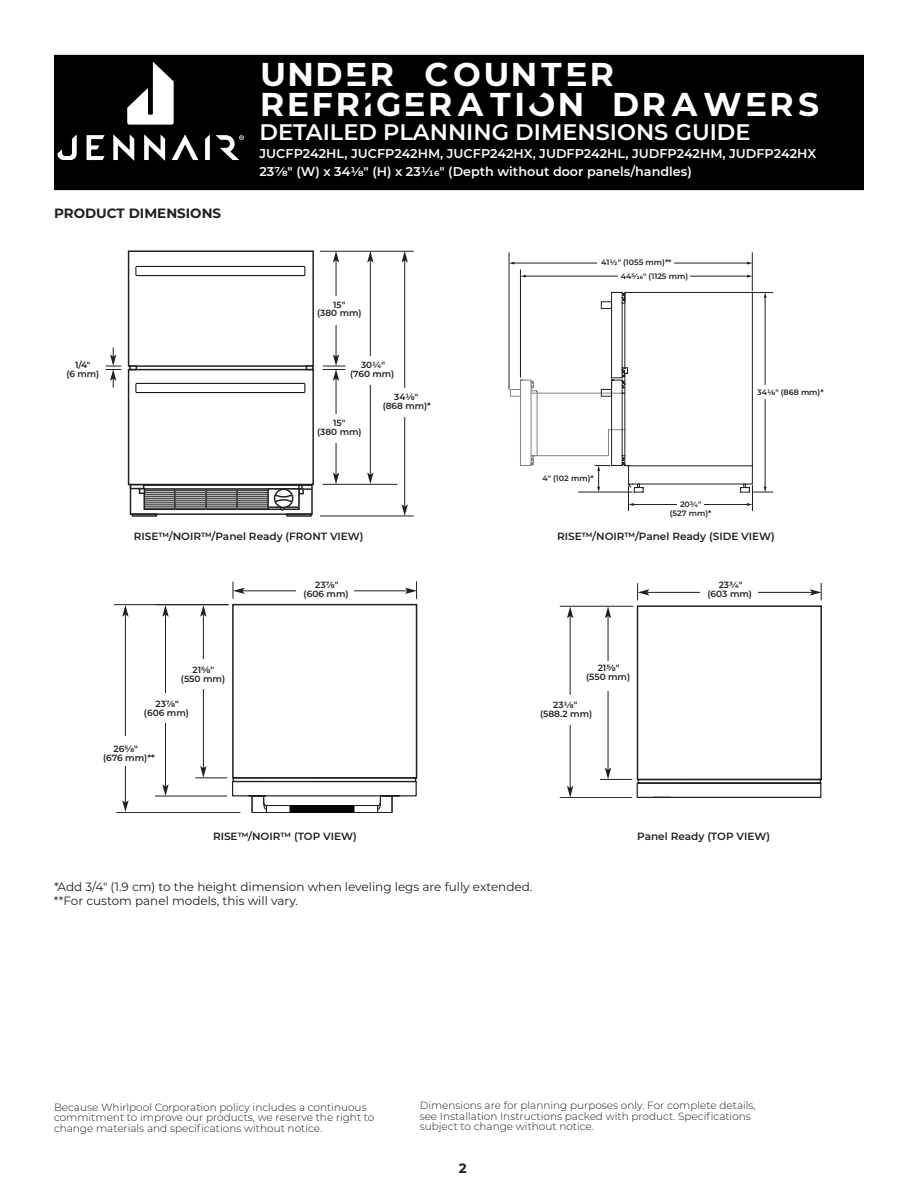
<style>
.page{position:relative;width:918px;height:1188px;background:#fff}
.page>*{position:absolute;margin:0;border:0;box-sizing:border-box;transform-origin:0 0}
.t1{font:33px/30px "Defiant Sans Regular";color:#fff}
.t2{font:600 22.5px "Montserrat";color:#fff}
.t3{font:700 13.5px "Montserrat";color:#231f20}
.t4{font:600 12.75px/18px "Montserrat";color:#fefafc}
.t5{font:12px/13.5px "Montserrat";color:#231f20}
.t6{font:300 10.5px/10.5px "Montserrat";color:#231f20}
.t7{font:600 10.5px "Montserrat";color:#231f20}
.t8{font:600 9px/9px "Montserrat";color:#231f20;text-align:center}
.t9{font:600 8.85px/8.9px "Montserrat";color:#231f20;text-align:center}
.t10{font:600 7.8px/9.4px "Montserrat";color:#231f20;text-align:center}
</style>
<div class="page">
<div style="left:55px;top:56px;width:808px;height:133px;background:#000"></div>
<div style="left:54px;top:55px;width:810px;height:135px;border:2px solid #000"></div>
<svg style="left:87px;top:135px;width:18px;height:25px"></svg>
<svg style="left:144px;top:135px;width:21px;height:26px"></svg>
<svg style="left:172px;top:135px;width:26px;height:25px"></svg>
<svg style="left:205px;top:135px;width:5px;height:25px"></svg>
<svg style="left:113px;top:135px;width:21px;height:26px"></svg>
<svg style="left:57px;top:135px;width:20px;height:25px"></svg>
<svg style="left:127px;top:62px;width:47px;height:63px"></svg>
<svg style="left:216px;top:135px;width:28px;height:25px"></svg>
<div style="left:128px;top:251px;width:186px;height:116px;border:1px solid #231f20"></div>
<div style="left:128px;top:369px;width:186px;height:116px;border:1px solid #231f20"></div>
<div style="left:129px;top:365px;width:8px;height:5px;border:1px solid #231f20"></div>
<div style="left:306px;top:365px;width:8px;height:5px;border:1px solid #231f20"></div>
<svg style="left:132px;top:486px;width:141px;height:25px"></svg>
<div style="left:130px;top:484px;width:183px;height:31px;border:1px solid #231f20"></div>
<div style="left:144px;top:489px;width:155px;height:20px;background:linear-gradient(to bottom,#c7c6c6,#9f9d9d)"></div>
<div style="left:143px;top:488px;width:156px;height:22px;border:1px solid #231f20"></div>
<hr style="left:144px;top:508px;width:124px;height:1px;background:#231f20">
<hr style="left:144px;top:506px;width:124px;height:1px;background:#231f20">
<hr style="left:144px;top:504px;width:124px;height:1px;background:#231f20">
<hr style="left:144px;top:502px;width:124px;height:1px;background:#231f20">
<hr style="left:144px;top:500px;width:124px;height:1px;background:#231f20">
<hr style="left:144px;top:498px;width:124px;height:1px;background:#231f20">
<hr style="left:144px;top:496px;width:124px;height:1px;background:#231f20">
<hr style="left:144px;top:494px;width:124px;height:1px;background:#231f20">
<hr style="left:144px;top:492px;width:124px;height:1px;background:#231f20">
<hr style="left:144px;top:490px;width:124px;height:1px;background:#231f20">
<hr style="left:174px;top:489px;width:2px;height:20px;background:#231f20">
<hr style="left:205px;top:489px;width:2px;height:20px;background:#231f20">
<hr style="left:236px;top:489px;width:2px;height:20px;background:#231f20">
<hr style="left:131px;top:485px;width:13px;height:4px;background:#fff">
<div style="left:130px;top:484px;width:14px;height:5px;border:1px solid #231f20"></div>
<svg style="left:139px;top:488px;width:6px;height:6px"></svg>
<svg style="left:130px;top:513px;width:29px;height:4px"></svg>
<div style="left:268px;top:489px;width:31px;height:20px;background:#fff"></div>
<div style="left:267px;top:488px;width:33px;height:22px;border:1px solid #231f20"></div>
<hr style="left:268px;top:506px;width:31px;height:2px;background:#231f20">
<svg style="left:273px;top:484px;width:40px;height:33px"></svg>
<hr style="left:320px;top:251px;width:94px;height:1px;background:#231f20">
<hr style="left:320px;top:516px;width:94px;height:1px;background:#231f20">
<hr style="left:336px;top:260px;width:1px;height:97px;background:#231f20">
<svg style="left:333px;top:251px;width:6px;height:12px"></svg>
<hr style="left:404px;top:260px;width:1px;height:247px;background:#231f20">
<svg style="left:402px;top:504px;width:6px;height:12px"></svg>
<svg style="left:402px;top:251px;width:6px;height:12px"></svg>
<hr style="left:370px;top:260px;width:1px;height:215px;background:#231f20">
<svg style="left:367px;top:472px;width:6px;height:12px"></svg>
<svg style="left:367px;top:251px;width:6px;height:12px"></svg>
<div style="left:316px;top:296px;width:48px;height:29px;background:#fff"></div>
<hr style="left:336px;top:379px;width:1px;height:96px;background:#231f20">
<hr style="left:323px;top:484px;width:75px;height:1px;background:#231f20">
<svg style="left:333px;top:473px;width:6px;height:11px"></svg>
<svg style="left:323px;top:354px;width:22px;height:27px"></svg>
<div style="left:316px;top:414px;width:48px;height:29px;background:#fff"></div>
<div style="left:382px;top:388px;width:44px;height:29px;background:#fff"></div>
<div style="left:350px;top:356px;width:44px;height:29px;background:#fff"></div>
<svg style="left:105px;top:348px;width:16px;height:40px"></svg>
<svg style="left:130px;top:266px;width:183px;height:127px"></svg>
<div style="left:232px;top:604px;width:185px;height:175px;border:2px solid #231f20"></div>
<hr style="left:243px;top:590px;width:164px;height:1px;background:#231f20">
<svg style="left:233px;top:582px;width:12px;height:17px"></svg>
<svg style="left:405px;top:581px;width:12px;height:18px"></svg>
<div style="left:296px;top:585px;width:57px;height:13px;background:#fff"></div>
<hr style="left:165px;top:615px;width:1px;height:171px;background:#231f20">
<hr style="left:195px;top:777px;width:32px;height:1px;background:#231f20">
<hr style="left:155px;top:796px;width:72px;height:1px;background:#231f20">
<svg style="left:162px;top:784px;width:7px;height:12px"></svg>
<svg style="left:162px;top:605px;width:7px;height:12px"></svg>
<div style="left:142px;top:694px;width:52px;height:29px;background:#fff"></div>
<hr style="left:203px;top:615px;width:1px;height:153px;background:#231f20">
<svg style="left:200px;top:766px;width:7px;height:12px"></svg>
<svg style="left:200px;top:605px;width:7px;height:12px"></svg>
<div style="left:180px;top:659px;width:47px;height:30px;background:#fff"></div>
<hr style="left:114px;top:604px;width:115px;height:1px;background:#231f20">
<hr style="left:125px;top:615px;width:1px;height:187px;background:#231f20">
<hr style="left:116px;top:812px;width:124px;height:1px;background:#231f20">
<svg style="left:122px;top:800px;width:7px;height:12px"></svg>
<svg style="left:122px;top:605px;width:7px;height:12px"></svg>
<div style="left:102px;top:736px;width:47px;height:29px;background:#fff"></div>
<svg style="left:231px;top:777px;width:186px;height:36px"></svg>
<div style="left:637px;top:605px;width:185px;height:175px;border:2px solid #231f20"></div>
<hr style="left:647px;top:592px;width:165px;height:1px;background:#231f20">
<svg style="left:637px;top:583px;width:12px;height:17px"></svg>
<svg style="left:810px;top:583px;width:12px;height:17px"></svg>
<div style="left:701px;top:586px;width:57px;height:13px;background:#fff"></div>
<hr style="left:560px;top:606px;width:73px;height:1px;background:#231f20">
<hr style="left:570px;top:616px;width:1px;height:172px;background:#231f20">
<hr style="left:600px;top:779px;width:32px;height:1px;background:#231f20">
<hr style="left:560px;top:797px;width:72px;height:1px;background:#231f20">
<svg style="left:567px;top:786px;width:6px;height:12px"></svg>
<svg style="left:567px;top:607px;width:6px;height:11px"></svg>
<div style="left:547px;top:695px;width:51px;height:29px;background:#fff"></div>
<hr style="left:608px;top:616px;width:1px;height:154px;background:#231f20">
<svg style="left:605px;top:768px;width:6px;height:11px"></svg>
<svg style="left:605px;top:607px;width:6px;height:11px"></svg>
<div style="left:585px;top:661px;width:47px;height:29px;background:#fff"></div>
<svg style="left:636px;top:778px;width:186px;height:20px"></svg>
<hr style="left:525px;top:276px;width:223px;height:1px;background:#231f20">
<svg style="left:747px;top:275px;width:5px;height:3px"></svg>
<svg style="left:521px;top:275px;width:5px;height:3px"></svg>
<hr style="left:509px;top:252px;width:1px;height:137px;background:#231f20">
<hr style="left:520px;top:270px;width:1px;height:108px;background:#231f20">
<hr style="left:752px;top:252px;width:1px;height:39px;background:#231f20">
<div style="left:618px;top:270px;width:72px;height:13px;background:#fff"></div>
<hr style="left:513px;top:263px;width:235px;height:1px;background:#231f20">
<svg style="left:747px;top:262px;width:5px;height:3px"></svg>
<svg style="left:509px;top:262px;width:5px;height:3px"></svg>
<div style="left:597px;top:256px;width:77px;height:14px;background:#fff"></div>
<svg style="left:520px;top:292px;width:253px;height:219px"></svg>
<div style="left:510px;top:389px;width:11px;height:8px;border:1px solid #808385"></div>
<p class="t3" style="left:54px;top:207px;width:169px">PRODUCT DIMENSIONS</p>
<p class="t9" style="left:66px;top:360px;width:34px">1/4"<br>(6 mm)</p>
<h1 class="t1" style="left:260px;top:61px;width:564px">UNDER COUNTER<br>REFRIGERATION DRAWERS</h1>
<h2 class="t2" style="left:260px;top:121px;width:493px">DETAILED PLANNING DIMENSIONS GUIDE</h2>
<p class="t4" style="left:260px;top:145px;width:558px">JUCFP242HL, JUCFP242HM, JUCFP242HX, JUDFP242HL, JUDFP242HM, JUDFP242HX<br>237/8" (W) x 341/8" (H) x 231/16" (Depth without door panels/handles)</p>
<p class="t10" style="left:601px;top:258px;width:72px">411⁄2" (1055 mm)**</p>
<p class="t9" style="left:317px;top:300px;width:46px">15"<br>(380 mm)</p>
<p class="t9" style="left:350px;top:360px;width:46px">30¼" (760 mm)</p>
<p class="t9" style="left:383px;top:393px;width:50px">34⅛"<br>(868 mm)*</p>
<p class="t9" style="left:317px;top:419px;width:46px">15"<br>(380 mm)</p>
<p class="t10" style="left:621px;top:272px;width:69px">445⁄16" (1125 mm)</p>
<p class="t10" style="left:543px;top:474px;width:53px">4" (102 mm)*</p>
<p class="t10" style="left:670px;top:500px;width:43px">203⁄4"<br>(527 mm)*</p>
<p class="t10" style="left:757px;top:388px;width:68px">341⁄8" (868 mm)*</p>
<p class="t7" style="left:134px;top:531px;width:231px">RISE™/NOIR™/Panel Ready (FRONT VIEW)</p>
<p class="t7" style="left:557px;top:531px;width:219px">RISE™/NOIR™/Panel Ready (SIDE VIEW)</p>
<p class="t8" style="left:181px;top:666px;width:46px">21⅝"<br>(550 mm)</p>
<p class="t8" style="left:144px;top:700px;width:47px">23⅞" (606 mm)</p>
<p class="t8" style="left:103px;top:745px;width:53px;text-align:left;text-indent:11px">265⁄8" (676 mm)**</p>
<p class="t8" style="left:304px;top:581px;width:47px">23⅞" (606 mm)</p>
<p class="t8" style="left:586px;top:664px;width:46px">21⅝"<br>(550 mm)</p>
<p class="t8" style="left:540px;top:701px;width:54px">231⁄8" (588.2 mm)</p>
<p class="t8" style="left:707px;top:581px;width:46px">233⁄4" (603 mm)</p>
<p class="t7" style="left:213px;top:832px;width:145px">RISE™/NOIR™ (TOP VIEW)</p>
<p class="t7" style="left:637px;top:832px;width:134px">Panel Ready (TOP VIEW)</p>
<p class="t5" style="left:54px;top:880px;width:480px">*Add 3/4" (1.9 cm) to the height dimension when leveling legs are fully extended. **For custom panel models, this will vary.</p>
<p class="t6" style="left:54px;top:1103px;width:322px">Because Whirlpool Corporation policy includes a continuous commitment to improve our products, we reserve the right to change materials and specifications without notice.</p>
<p class="t6" style="left:420px;top:1101px;width:338px">Dimensions are for planning purposes only. For complete details, see Installation Instructions packed with product. Specifications subject to change without notice.</p>
<p class="t3" style="left:459px;top:1162px;width:9px">2</p>
</div>
